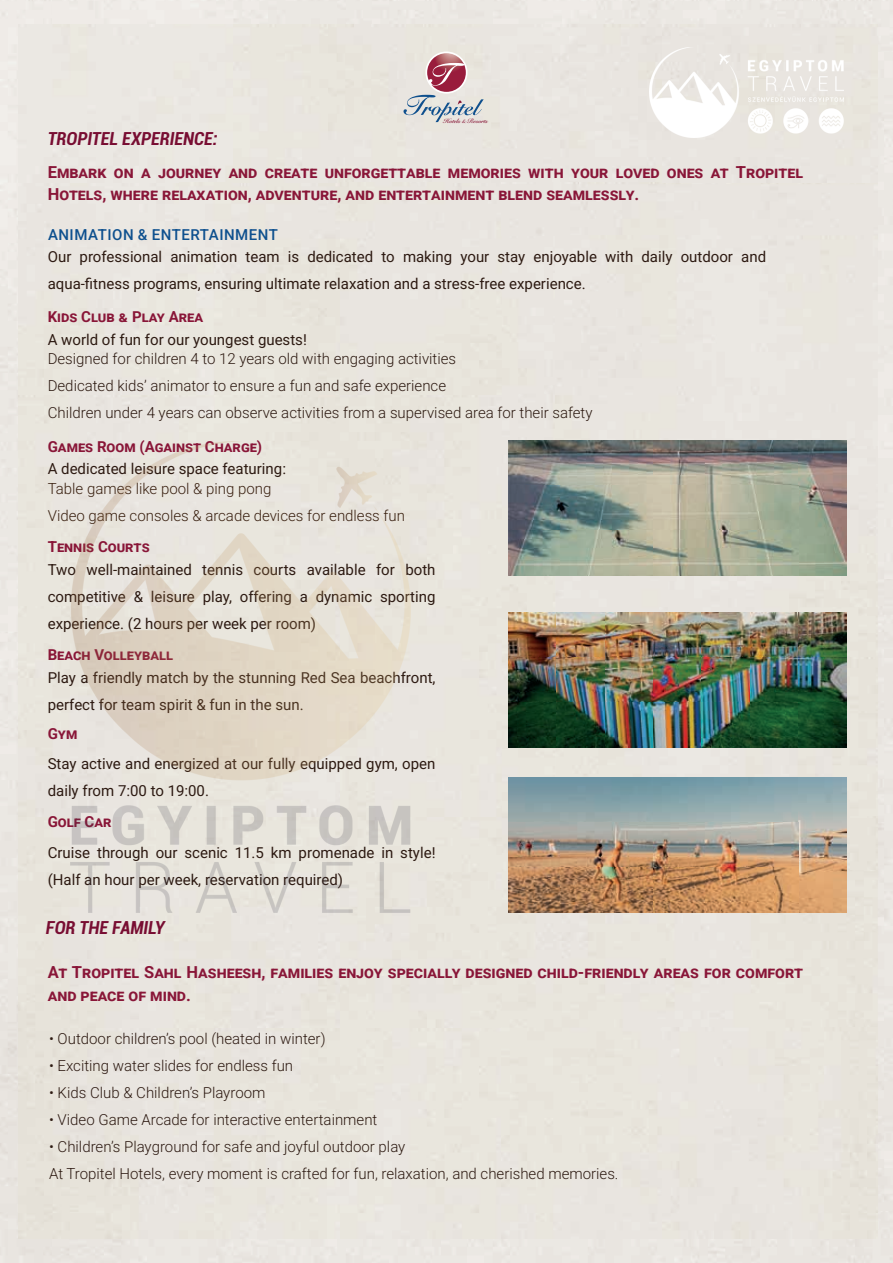
<style>
.page{position:relative;width:893px;height:1263px;background:#fff}
.page>*{position:absolute;margin:0;border:0;box-sizing:border-box;transform-origin:0 0}
.t1{font:italic 700 condensed 18px "Roboto";color:#780d32}
.t2{font:700 16.5px/22.5px "Roboto";color:#891638}
.t3{font:15px/27px "Roboto";color:#2d1a12}
.t4{font:300 15px/27px "Roboto";color:#2d1a12}
.t5{font:700 15px "Roboto";color:#891638}
.t6{font:300 15px/27px "Roboto";color:#3a2111}
.t7{font:500 15px "Roboto";letter-spacing:.035em;color:#0e508e}
.t8{font:700 6.45px "Roundhand";color:#881637}
</style>
<div class="page">
<div style="left:0;top:0;width:52px;height:1263px;background:#e9e6df"></div>
<div style="left:502px;top:869px;width:376px;height:369px;background:#e9e5dd"></div>
<div style="left:502px;top:236px;width:53px;height:633px;background:#e9e5e0"></div>
<div style="left:555px;top:711px;width:323px;height:105px;background:#e9e5dd"></div>
<div style="left:555px;top:552px;width:323px;height:106px;background:#e9e5e0"></div>
<div style="left:555px;top:235px;width:162px;height:206px;background:#e9e5e0"></div>
<div style="left:717px;top:235px;width:161px;height:211px;background:#e9e5e0"></div>
<div style="left:846px;top:816px;width:32px;height:53px;background:#e7e3da"></div>
<div style="left:846px;top:658px;width:32px;height:53px;background:#e7e3da"></div>
<div style="left:846px;top:446px;width:32px;height:106px;background:#e9e5e0"></div>
<svg style="left:403px;top:52px;width:81px;height:70px;background:#cebcc0"></svg>
<img style="left:509px;top:612px;width:337px;height:135px">
<img style="left:509px;top:777px;width:337px;height:135px">
<img style="left:509px;top:441px;width:337px;height:135px">
<img style="left:71px;top:441px;width:339px;height:471px">
<img style="left:649px;top:48px;width:195px;height:90px">
<p class="t1" style="left:48px;top:126px;width:171px">TROPITEL EXPERIENCE:</p>
<p class="t8" style="left:443px;top:117px;width:46px">Hotels &amp; Resorts</p>
<p class="t2" style="left:48px;top:160px;width:757px">EMBARK ON A JOURNEY AND CREATE UNFORGETTABLE MEMORIES WITH YOUR LOVED ONES AT TROPITEL<br>HOTELS, WHERE RELAXATION, ADVENTURE, AND ENTERTAINMENT BLEND SEAMLESSLY.</p>
<p class="t7" style="left:48px;top:224px;width:232px">ANIMATION &amp; ENTERTAINMENT</p>
<p class="t3" style="left:48px;top:243px;width:720px">Our professional animation team is dedicated to making your stay enjoyable with daily outdoor and aqua-fitness programs, ensuring ultimate relaxation and a stress-free experience.</p>
<p class="t5" style="left:48px;top:306px;width:157px">KIDS CLUB &amp; PLAY AREA</p>
<p class="t3" style="left:48px;top:325px;width:261px">A world of fun for our youngest guests!</p>
<p class="t4" style="left:48px;top:345px;width:546px">Designed for children 4 to 12 years old with engaging activities<br>Dedicated kids’ animator to ensure a fun and safe experience<br>Children under 4 years can observe activities from a supervised area for their safety</p>
<p class="t5" style="left:48px;top:436px;width:216px">GAMES ROOM (AGAINST CHARGE)</p>
<p class="t3" style="left:48px;top:455px;width:240px">A dedicated leisure space featuring:</p>
<p class="t6" style="left:48px;top:474px;width:359px">Table games like pool &amp; ping pong<br>Video game consoles &amp; arcade devices for endless fun</p>
<p class="t5" style="left:48px;top:536px;width:104px">TENNIS COURTS</p>
<p class="t3" style="left:48px;top:555px;width:389px;text-align:justify">Two well-maintained tennis courts available for both competitive &amp; leisure play, offering a dynamic sporting experience. (2 hours per week per room)</p>
<p class="t5" style="left:48px;top:644px;width:127px">BEACH VOLLEYBALL</p>
<p class="t3" style="left:48px;top:663px;width:389px">Play a friendly match by the stunning Red Sea beachfront, perfect for team spirit &amp; fun in the sun.</p>
<p class="t5" style="left:48px;top:723px;width:31px">GYM</p>
<p class="t3" style="left:48px;top:749px;width:389px">Stay active and energized at our fully equipped gym, open daily from 7:00 to 19:00.</p>
<p class="t5" style="left:48px;top:811px;width:65px">GOLF CAR</p>
<p class="t3" style="left:48px;top:839px;width:389px">Cruise through our scenic 11.5 km promenade in style! (Half an hour per week, reservation required)</p>
<p class="t1" style="left:46px;top:915px;width:120px">FOR THE FAMILY</p>
<p class="t2" style="left:48px;top:960px;width:757px">AT TROPITEL SAHL HASHEESH, FAMILIES ENJOY SPECIALLY DESIGNED CHILD-FRIENDLY AREAS FOR COMFORT<br>AND PEACE OF MIND.</p>
<p class="t4" style="left:49px;top:1024px;width:278px">• Outdoor children’s pool (heated in winter)</p>
<p class="t4" style="left:49px;top:1051px;width:246px">• Exciting water slides for endless fun</p>
<p class="t4" style="left:49px;top:1078px;width:218px">• Kids Club &amp; Children’s Playroom</p>
<p class="t4" style="left:49px;top:1105px;width:330px">• Video Game Arcade for interactive entertainment</p>
<p class="t4" style="left:49px;top:1132px;width:571px">• Children’s Playground for safe and joyful outdoor play<br>At Tropitel Hotels, every moment is crafted for fun, relaxation, and cherished memories.</p>
</div>
